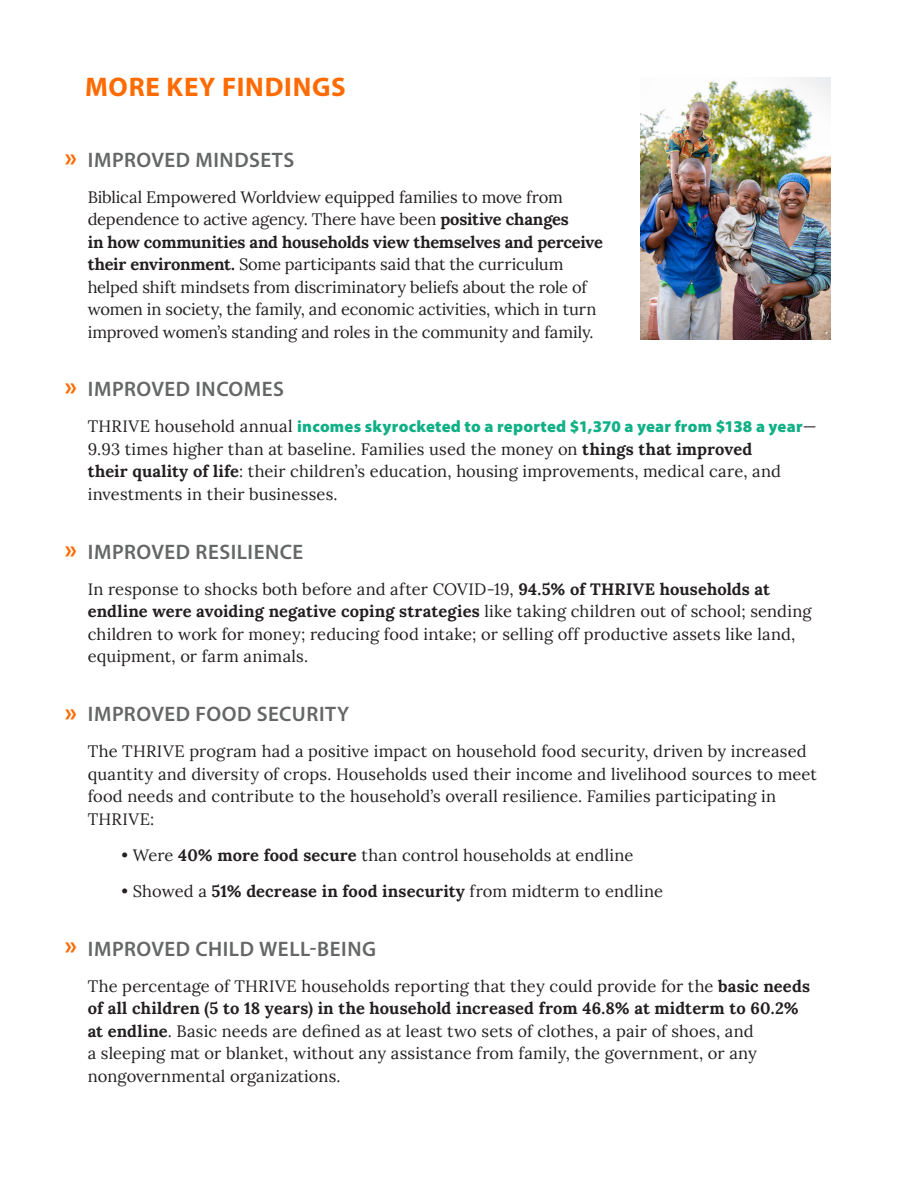
<style>
.page{position:relative;width:918px;height:1188px;background:#fff}
.page>*{position:absolute;margin:0;border:0;box-sizing:border-box;transform-origin:0 0}
.Large_Headlines{font:700 27px "Myriad Pro";letter-spacing:.03em;color:#ff6b00}
.Main_subheads_from_T{font:700 26.25px "Myriad Pro";color:#ff6b00}
.Main_subheads_from_T-2{font:600 21px "Myriad Pro";letter-spacing:.025em;color:#656666}
.Main_body_copy{font:16.5px/22.5px "Lora";color:#231f20}
.bullets{font:16.5px "Lora";letter-spacing:.005em;color:#231f20}
.s1{font-weight:700}
.s2{font-family:"Myriad Pro";font-weight:900;color:#10b086}
</style>
<div class="page">
<img style="left:640px;top:77px;width:190px;height:262px">
<p class="Large_Headlines" style="left:85px;top:69px;width:262px">MORE KEY FINDINGS</p>
<p class="Main_subheads_from_T" style="left:65px;top:142px;width:14px">»</p>
<p class="Main_subheads_from_T-2" style="left:88px;top:146px;width:208px">IMPROVED MINDSETS</p>
<p class="Main_body_copy" style="left:88px;top:184px;width:517px">Biblical Empowered Worldview equipped families to move from dependence to active agency. There have been <span class="s1">positive changes<br>in how communities and households view themselves and perceive their environment.</span> Some participants said that the curriculum helped shift mindsets from discriminatory beliefs about the role of women in society, the family, and economic activities, which in turn improved women’s standing and roles in the community and family.</p>
<p class="Main_subheads_from_T" style="left:65px;top:371px;width:14px">»</p>
<p class="Main_subheads_from_T-2" style="left:88px;top:376px;width:198px">IMPROVED INCOMES</p>
<p class="Main_body_copy" style="left:88px;top:414px;width:731px">THRIVE household annual <span class="s2">incomes skyrocketed to a reported $1,370 a year from $138 a year</span>— 9.93 times higher than at baseline. Families used the money on <span class="s1">things that improved<br>their quality of life</span>: their children’s education, housing improvements, medical care, and investments in their businesses.</p>
<p class="Main_subheads_from_T" style="left:65px;top:534px;width:14px">»</p>
<p class="Main_subheads_from_T-2" style="left:88px;top:538px;width:217px">IMPROVED RESILIENCE</p>
<p class="Main_body_copy" style="left:88px;top:577px;width:725px">In response to shocks both before and after COVID-19, <span class="s1">94.5% of THRIVE households at endline were avoiding negative coping strategies</span> like taking children out of school; sending children to work for money; reducing food intake; or selling off productive assets like land, equipment, or farm animals.</p>
<p class="Main_subheads_from_T" style="left:65px;top:697px;width:14px">»</p>
<p class="Main_subheads_from_T-2" style="left:88px;top:701px;width:263px">IMPROVED FOOD SECURITY</p>
<p class="Main_body_copy" style="left:88px;top:739px;width:731px">The THRIVE program had a positive impact on household food security, driven by increased quantity and diversity of crops. Households used their income and livelihood sources to meet food needs and contribute to the household’s overall resilience. Families participating in THRIVE:</p>
<p class="bullets" style="left:122px;top:842px;width:514px">• Were <span class="s1">40% more food secure</span> than control households at endline</p>
<p class="bullets" style="left:122px;top:878px;width:543px">• Showed a <span class="s1">51% decrease in food insecurity</span> from midterm to endline</p>
<p class="Main_subheads_from_T" style="left:65px;top:930px;width:14px">»</p>
<p class="Main_subheads_from_T-2" style="left:88px;top:935px;width:290px">IMPROVED CHILD WELL-BEING</p>
<p class="Main_body_copy" style="left:88px;top:974px;width:724px">The percentage of THRIVE households reporting that they could provide for the <span class="s1">basic needs of all children (5 to 18 years) in the household increased from 46.8% at midterm to 60.2% at endline</span>. Basic needs are defined as at least two sets of clothes, a pair of shoes, and<br>a sleeping mat or blanket, without any assistance from family, the government, or any nongovernmental organizations.</p>
</div>
